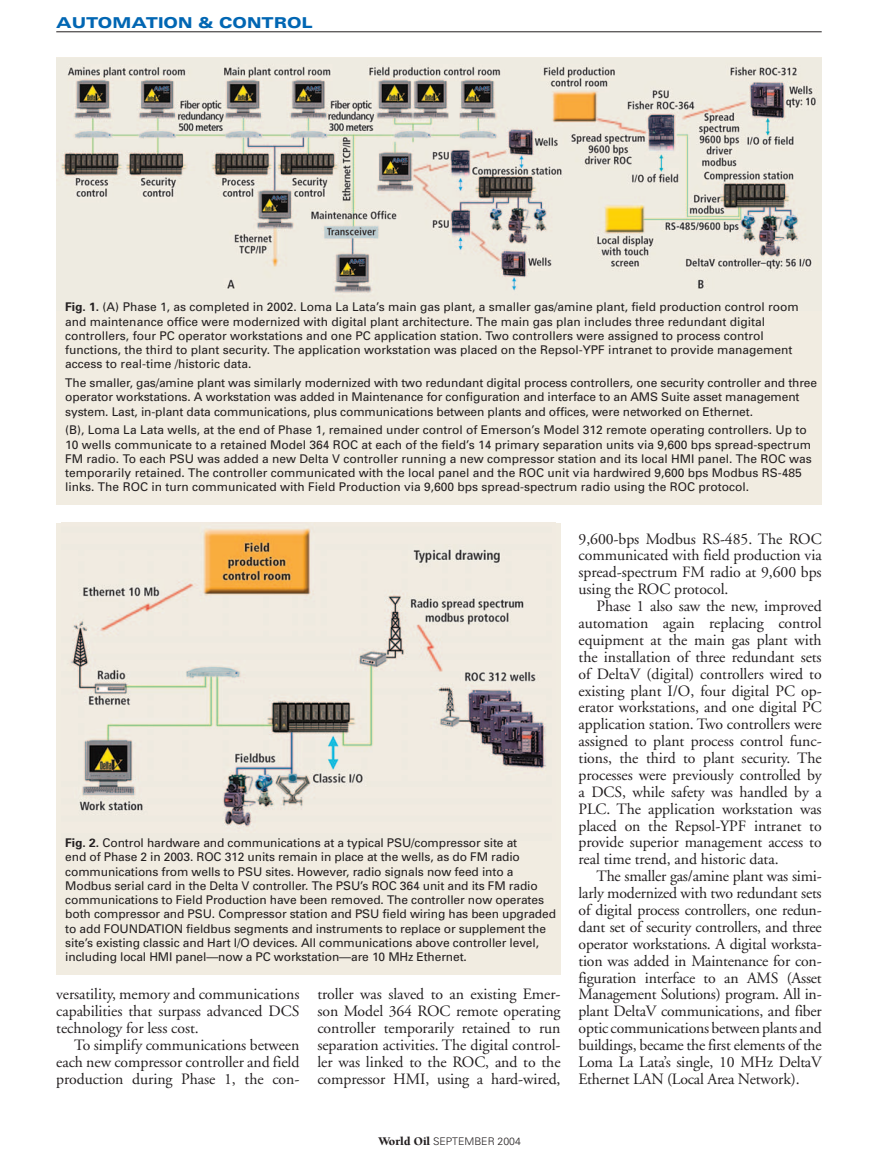
<style>
.page{position:relative;width:878px;height:1175px;background:#fff}
.page>*{position:absolute;margin:0;border:0;box-sizing:border-box;transform-origin:0 0}
.t1{font:15.75px/16.8px "Adobe Garamond";letter-spacing:-.005em;color:#231f20;text-align:justify}
.t2{font:900 expanded 15px "Univers";color:#0166b3}
.t3{font:12px/14.2px "Univers";color:#231f20}
.t4{font:300 10.5px "Univers";letter-spacing:-.005em;color:#231f20}
.s1{font-weight:700}
.s2{font-family:"Berkeley";font-weight:900;font-size:12px}
</style>
<div class="page">
<hr style="left:56px;top:31px;width:765px;height:1px;background:#231f20">
<div style="left:56px;top:523px;width:504px;height:451px;background:#f1ece1"></div>
<img style="left:71px;top:528px;width:475px;height:299px">
<div style="left:56px;top:57px;width:765px;height:448px;background:#f1ece1"></div>
<img style="left:61px;top:66px;width:756px;height:227px">
<p class="t2" style="left:56px;top:18px;width:258px">AUTOMATION &amp; CONTROL</p>
<p class="t3" style="left:65px;top:301px;width:735px"><span class="s1">Fig. 1.</span> (A) Phase 1, as completed in 2002. Loma La Lata’s main gas plant, a smaller gas/amine plant, field production control room and maintenance office were modernized with digital plant architecture. The main gas plan includes three redundant digital controllers, four PC operator workstations and one PC application station. Two controllers were assigned to process control functions, the third to plant security. The application workstation was placed on the Repsol-YPF intranet to provide management access to real-time /historic data.</p>
<p class="t3" style="left:65px;top:377px;width:753px">The smaller, gas/amine plant was similarly modernized with two redundant digital process controllers, one security controller and three operator workstations. A workstation was added in Maintenance for configuration and interface to an AMS Suite asset management system. Last, in-plant data communications, plus communications between plants and offices, were networked on Ethernet.</p>
<p class="t3" style="left:65px;top:424px;width:748px">(B), Loma La Lata wells, at the end of Phase 1, remained under control of Emerson’s Model 312 remote operating controllers. Up to 10 wells communicate to a retained Model 364 ROC at each of the field’s 14 primary separation units via 9,600 bps spread-spectrum FM radio. To each PSU was added a new Delta V controller running a new compressor station and its local HMI panel. The ROC was temporarily retained. The controller communicated with the local panel and the ROC unit via hardwired 9,600 bps Modbus RS-485 links. The ROC in turn communicated with Field Production via 9,600 bps spread-spectrum radio using the ROC protocol.</p>
<p class="t3" style="left:65px;top:836px;width:492px"><span class="s1">Fig. 2.</span> Control hardware and communications at a typical PSU/compressor site at<br>end of Phase 2 in 2003. ROC 312 units remain in place at the wells, as do FM radio communications from wells to PSU sites. However, radio signals now feed into a Modbus serial card in the Delta V controller. The PSU’s ROC 364 unit and its FM radio communications to Field Production have been removed. The controller now operates both compressor and PSU. Compressor station and PSU field wiring has been upgraded to add FOUNDATION fieldbus segments and instruments to replace or supplement the site’s existing classic and Hart I/O devices. All communications above controller level, including local HMI panel—now a PC workstation—are 10 MHz Ethernet.</p>
<h1 class="t1" style="left:56px;top:987px;width:245px">versatility, memory and communications capabilities that surpass advanced DCS technology for less cost.</h1>
<h1 class="t1" style="left:56px;top:1038px;width:245px;text-indent:18px">To simplify communications between each new compressor controller and field production during Phase 1, the con-</h1>
<h1 class="t1" style="left:317px;top:987px;width:245px">troller was slaved to an existing Emer&shy;son Model 364 ROC remote operating controller temporarily retained to run separation activities. The digital control&shy;ler was linked to the ROC, and to the compressor HMI, using a hard-wired,</h1>
<h1 class="t1" style="left:578px;top:531px;width:245px">9,600-bps Modbus RS-485. The ROC communicated with field production via spread-spectrum FM radio at 9,600 bps using the ROC protocol.</h1>
<p class="t1" style="left:578px;top:599px;width:245px;text-indent:18px">Phase 1 also saw the new, improved automation again replacing control equipment at the main gas plant with the installation of three redundant sets of DeltaV (digital) controllers wired to existing plant I/O, four digital PC op&shy;erator workstations, and one digital PC application station. Two controllers were assigned to plant process control func&shy;tions, the third to plant security. The processes were previously controlled by a DCS, while safety was handled by a PLC. The application workstation was placed on the Repsol-YPF intranet to provide superior management access to real time trend, and historic data.</p>
<p class="t1" style="left:578px;top:869px;width:245px;text-indent:18px">The smaller gas/amine plant was simi&shy;larly modernized with two redundant sets of digital process controllers, one redun&shy;dant set of security controllers, and three operator workstations. A digital worksta&shy;tion was added in Maintenance for con&shy;figuration interface to an AMS (Asset Management Solutions) program. All in&shy;plant DeltaV communications, and fiber optic communications between plants and buildings, became the first elements of the Loma La Lata’s single, 10 MHz DeltaV Ethernet LAN (Local Area Network).</p>
<p class="t4" style="left:378px;top:1137px;width:144px"><span class="s2">World Oil</span> SEPTEMBER 2004</p>
</div>
